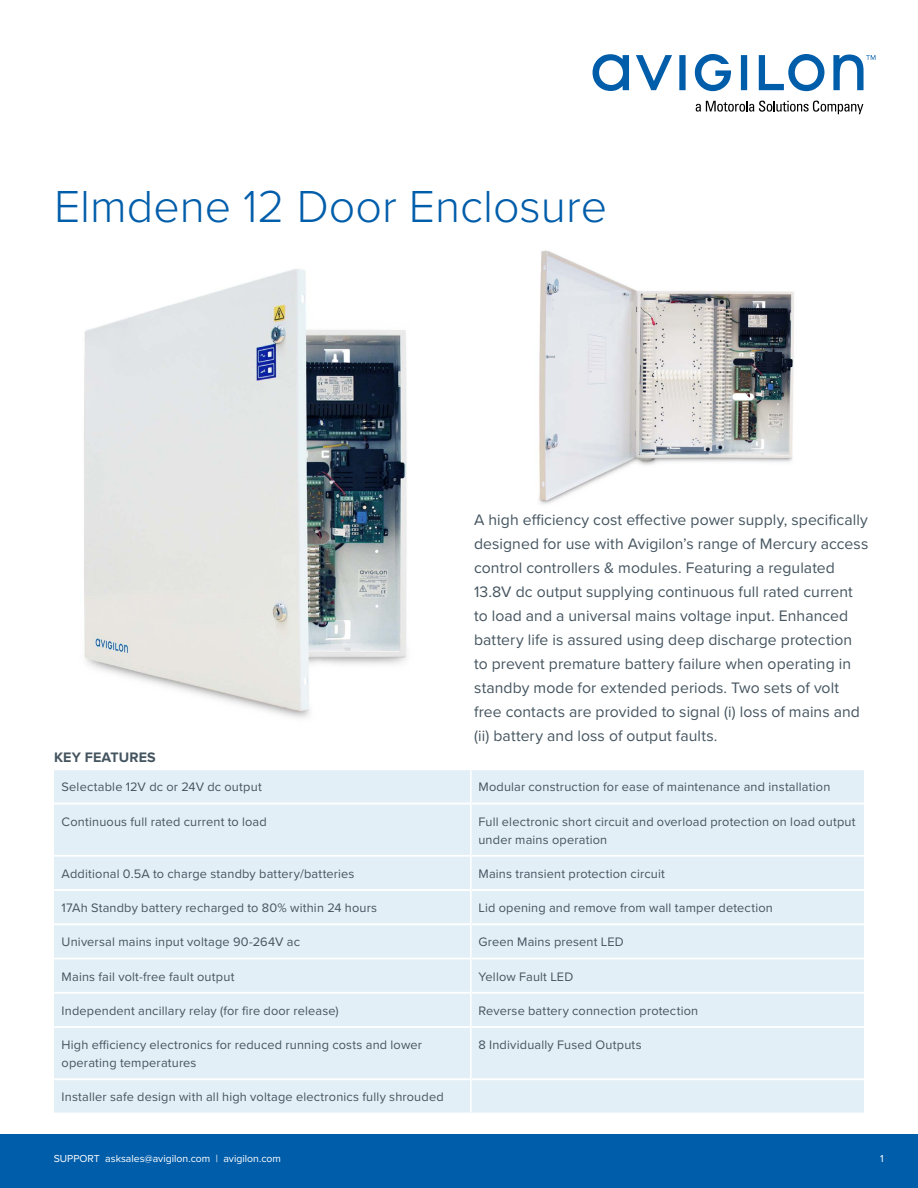
<style>
.page{position:relative;width:918px;height:1188px;background:#fff}
.page>*{position:absolute;margin:0;border:0;box-sizing:border-box;transform-origin:0 0}
.t1{font:300 46.5px "Proxima Nova";color:#005daa}
.t2{font:15.75px/24px "Proxima Nova";letter-spacing:.005em;color:#455560}
.t3{font:700 14.25px "Proxima Nova";letter-spacing:.015em;color:#455560}
.t4{font:12.75px/18px "Proxima Nova";letter-spacing:.015em;color:#455560}
.t5{font:10.5px "Proxima Nova";color:#fff}
</style>
<div class="page">
<img style="left:539px;top:250px;width:255px;height:254px">
<img style="left:84px;top:269px;width:323px;height:449px">
<div style="left:0;top:1134px;width:918px;height:54px;background:#005daa"></div>
<svg style="left:593px;top:54px;width:282px;height:37px"></svg>
<svg style="left:696px;top:101px;width:167px;height:13px"></svg>
<div style="left:54px;top:770px;width:810px;height:343px;background:#e2eff6"></div>
<hr style="left:54px;top:803px;width:416px;height:1px;background:#fff">
<hr style="left:54px;top:855px;width:416px;height:2px;background:#fff">
<hr style="left:54px;top:889px;width:416px;height:2px;background:#fff">
<hr style="left:472px;top:803px;width:392px;height:1px;background:#fff">
<hr style="left:472px;top:855px;width:392px;height:2px;background:#fff">
<hr style="left:472px;top:889px;width:392px;height:2px;background:#fff">
<hr style="left:54px;top:923px;width:416px;height:2px;background:#fff">
<hr style="left:472px;top:923px;width:392px;height:2px;background:#fff">
<hr style="left:54px;top:958px;width:416px;height:1px;background:#fff">
<hr style="left:472px;top:958px;width:392px;height:1px;background:#fff">
<hr style="left:54px;top:992px;width:416px;height:2px;background:#fff">
<hr style="left:472px;top:992px;width:392px;height:2px;background:#fff">
<hr style="left:54px;top:1026px;width:416px;height:2px;background:#fff">
<hr style="left:472px;top:1026px;width:392px;height:2px;background:#fff">
<hr style="left:54px;top:1078px;width:416px;height:2px;background:#fff">
<hr style="left:472px;top:1078px;width:392px;height:2px;background:#fff">
<hr style="left:470px;top:770px;width:2px;height:34px;background:#fff">
<hr style="left:470px;top:804px;width:2px;height:52px;background:#fff">
<hr style="left:470px;top:856px;width:2px;height:34px;background:#fff">
<hr style="left:470px;top:890px;width:2px;height:34px;background:#fff">
<hr style="left:470px;top:924px;width:2px;height:35px;background:#fff">
<hr style="left:470px;top:959px;width:2px;height:34px;background:#fff">
<hr style="left:470px;top:993px;width:2px;height:34px;background:#fff">
<hr style="left:470px;top:1027px;width:2px;height:52px;background:#fff">
<hr style="left:470px;top:1079px;width:2px;height:34px;background:#fff">
<h1 class="t1" style="left:54px;top:179px;width:555px">Elmdene 12 Door Enclosure</h1>
<p class="t2" style="left:474px;top:509px;width:396px">A high efficiency cost effective power supply, specifically designed for use with Avigilon’s range of Mercury access control controllers &amp; modules. Featuring a regulated 13.8V dc output supplying continuous full rated current to load and a universal mains voltage input. Enhanced battery life is assured using deep discharge protection to prevent premature battery failure when operating in standby mode for extended periods. Two sets of volt free contacts are provided to signal (i) loss of mains and (ii) battery and loss of output faults.</p>
<p class="t3" style="left:54px;top:749px;width:103px">KEY FEATURES</p>
<p class="t4" style="left:62px;top:778px;width:202px">Selectable 12V dc or 24V dc output</p>
<p class="t4" style="left:478px;top:778px;width:353px">Modular construction for ease of maintenance and installation</p>
<p class="t4" style="left:62px;top:813px;width:207px">Continuous full rated current to load</p>
<p class="t4" style="left:478px;top:813px;width:379px">Full electronic short circuit and overload protection on load output under mains operation</p>
<p class="t4" style="left:62px;top:865px;width:294px">Additional 0.5A to charge standby battery/batteries</p>
<p class="t4" style="left:478px;top:865px;width:188px">Mains transient protection circuit</p>
<p class="t4" style="left:62px;top:899px;width:317px">17Ah Standby battery recharged to 80% within 24 hours</p>
<p class="t4" style="left:478px;top:899px;width:296px">Lid opening and remove from wall tamper detection</p>
<p class="t4" style="left:62px;top:933px;width:240px">Universal mains input voltage 90-264V ac</p>
<p class="t4" style="left:478px;top:933px;width:147px">Green Mains present LED</p>
<p class="t4" style="left:62px;top:968px;width:174px">Mains fail volt-free fault output</p>
<p class="t4" style="left:478px;top:968px;width:96px">Yellow Fault LED</p>
<p class="t4" style="left:62px;top:1002px;width:279px">Independent ancillary relay (for fire door release)</p>
<p class="t4" style="left:478px;top:1002px;width:221px">Reverse battery connection protection</p>
<p class="t4" style="left:62px;top:1036px;width:362px">High efficiency electronics for reduced running costs and lower operating temperatures</p>
<p class="t4" style="left:478px;top:1036px;width:165px">8 Individually Fused Outputs</p>
<p class="t4" style="left:62px;top:1088px;width:384px">Installer safe design with all high voltage electronics fully shrouded</p>
<p class="t5" style="left:54px;top:1152px;width:229px">SUPPORT asksales@avigilon.com | avigilon.com</p>
<p class="t5" style="left:880px;top:1152px;width:5px">1</p>
</div>
